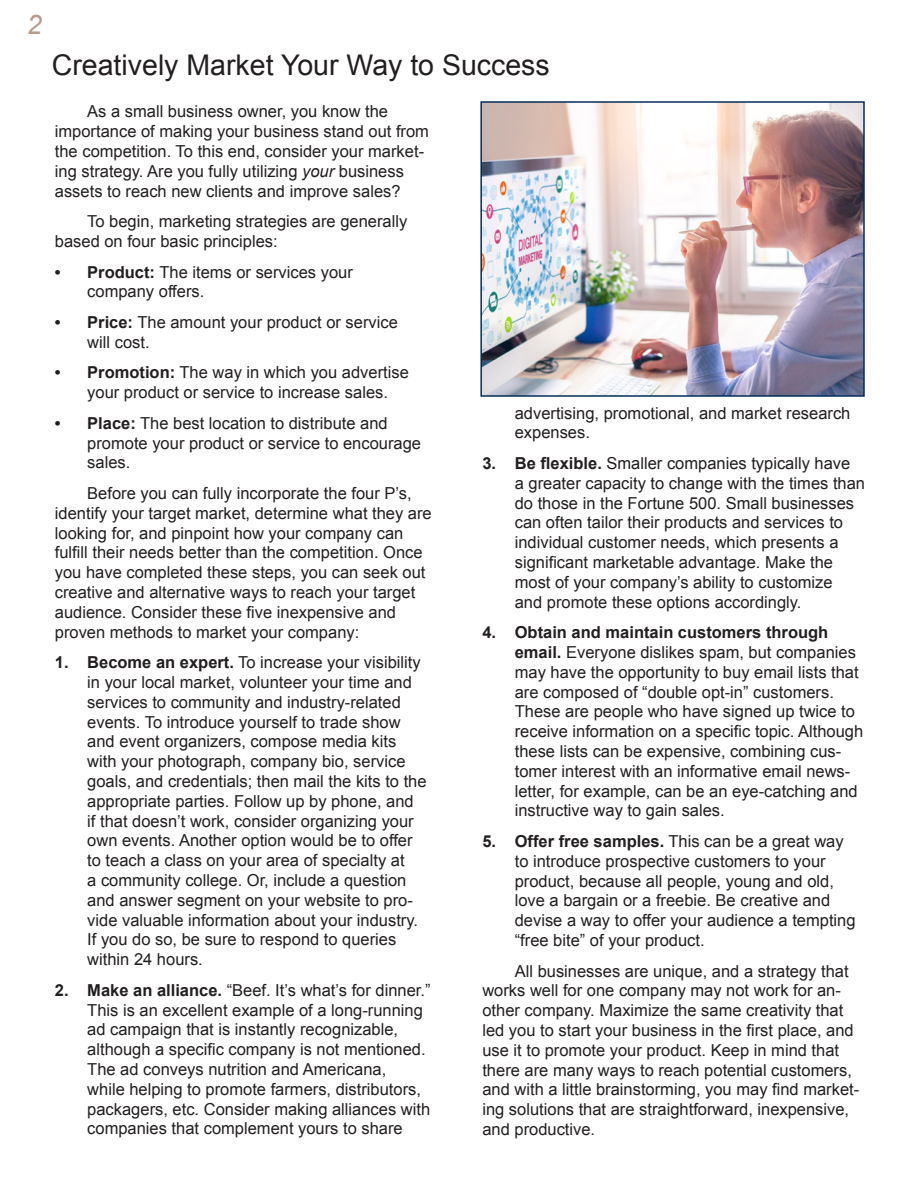
<style>
.page{position:relative;width:918px;height:1188px;background:#fff}
.page>*{position:absolute;margin:0;border:0;box-sizing:border-box;transform-origin:0 0}
.Headline{font:28.5px "Arial";color:#231f20}
.bulleted_text{font:italic 27px "Arial";color:#b89b8c}
.bulleted_text-2{font:16.5px/19.8px "Arial";color:#231f20}
.Body_txt{font:16.5px/19.8px "Arial";color:#231f20}
.s1{font-style:italic}
.s2{font-weight:700}
</style>
<div class="page">
<img style="left:483px;top:104px;width:379px;height:290px">
<div style="left:480px;top:101px;width:385px;height:296px;border:2px solid #052d56"></div>
<p class="bulleted_text" style="left:27px;top:7px;width:17px">2</p>
<p class="Headline" style="left:52px;top:46px;width:499px">Creatively Market Your Way to Success</p>
<p class="Body_txt" style="left:55px;top:102px;width:376px;text-indent:32px">As a small business owner, you know the importance of making your business stand out from the competition. To this end, consider your market&shy;ing strategy. Are you fully utilizing <span class="s1">your</span> business assets to reach new clients and improve sales?</p>
<p class="Body_txt" style="left:55px;top:212px;width:354px;text-indent:32px">To begin, marketing strategies are generally based on four basic principles:</p>
<p class="bulleted_text-2" style="left:87px;top:262px;width:267px;text-indent:-32px"><span class="s2">• Product:</span> The items or services your company offers.</p>
<p class="bulleted_text-2" style="left:87px;top:312px;width:312px;text-indent:-32px"><span class="s2">• Price:</span> The amount your product or service will cost.</p>
<p class="bulleted_text-2" style="left:87px;top:363px;width:323px;text-indent:-32px"><span class="s2">• Promotion:</span> The way in which you advertise your product or service to increase sales.</p>
<p class="bulleted_text-2" style="left:87px;top:413px;width:335px;text-indent:-32px"><span class="s2">• Place:</span> The best location to distribute and promote your product or service to encourage sales.</p>
<p class="Body_txt" style="left:55px;top:483px;width:378px;text-indent:32px">Before you can fully incorporate the four P’s, identify your target market, determine what they are looking for, and pinpoint how your company can fulfill their needs better than the competition. Once you have completed these steps, you can seek out creative and alternative ways to reach your target audience. Consider these five inexpensive and proven methods to market your company:</p>
<p class="bulleted_text-2" style="left:87px;top:653px;width:341px;text-indent:-32px"><span class="s2">1. Become an expert.</span> To increase your visibility in your local market, volunteer your time and services to community and industry-related events. To introduce yourself to trade show and event organizers, compose media kits with your photograph, company bio, service goals, and credentials; then mail the kits to the appropriate parties. Follow up by phone, and<br>if that doesn’t work, consider organizing your own events. Another option would be to offer to teach a class on your area of specialty at<br>a community college. Or, include a question and answer segment on your website to pro&shy;vide valuable information about your industry.<br>If you do so, be sure to respond to queries within 24 hours.</p>
<p class="bulleted_text-2" style="left:87px;top:980px;width:345px;text-indent:-32px"><span class="s2">2. Make an alliance.</span> “Beef. It’s what’s for dinner.” This is an excellent example of a long-running ad campaign that is instantly recognizable, although a specific company is not mentioned.<br>The ad conveys nutrition and Americana,<br>while helping to promote farmers, distributors, packagers, etc. Consider making alliances with companies that complement yours to share</p>
<p class="bulleted_text-2" style="left:515px;top:403px;width:337px">advertising, promotional, and market research expenses.</p>
<p class="bulleted_text-2" style="left:515px;top:453px;width:352px;text-indent:-32px"><span class="s2">3. Be flexible.</span> Smaller companies typically have<br>a greater capacity to change with the times than do those in the Fortune 500. Small businesses can often tailor their products and services to individual customer needs, which presents a significant marketable advantage. Make the most of your company’s ability to customize<br>and promote these options accordingly.</p>
<p class="bulleted_text-2" style="left:515px;top:623px;width:350px;text-indent:-32px"><span class="s2">4. Obtain and maintain customers through email.</span> Everyone dislikes spam, but companies may have the opportunity to buy email lists that are composed of “double opt-in” customers.<br>These are people who have signed up twice to receive information on a specific topic. Although these lists can be expensive, combining cus&shy;tomer interest with an informative email news&shy;letter, for example, can be an eye-catching and instructive way to gain sales.</p>
<p class="bulleted_text-2" style="left:515px;top:831px;width:342px;text-indent:-32px"><span class="s2">5. Offer free samples.</span> This can be a great way to introduce prospective customers to your product, because all people, young and old, love a bargain or a freebie. Be creative and devise a way to offer your audience a tempting “free bite” of your product.</p>
<p class="Body_txt" style="left:482px;top:961px;width:378px;text-indent:32px">All businesses are unique, and a strategy that works well for one company may not work for an&shy;other company. Maximize the same creativity that led you to start your business in the first place, and use it to promote your product. Keep in mind that there are many ways to reach potential customers, and with a little brainstorming, you may find market&shy;ing solutions that are straightforward, inexpensive, and productive.</p>
</div>
